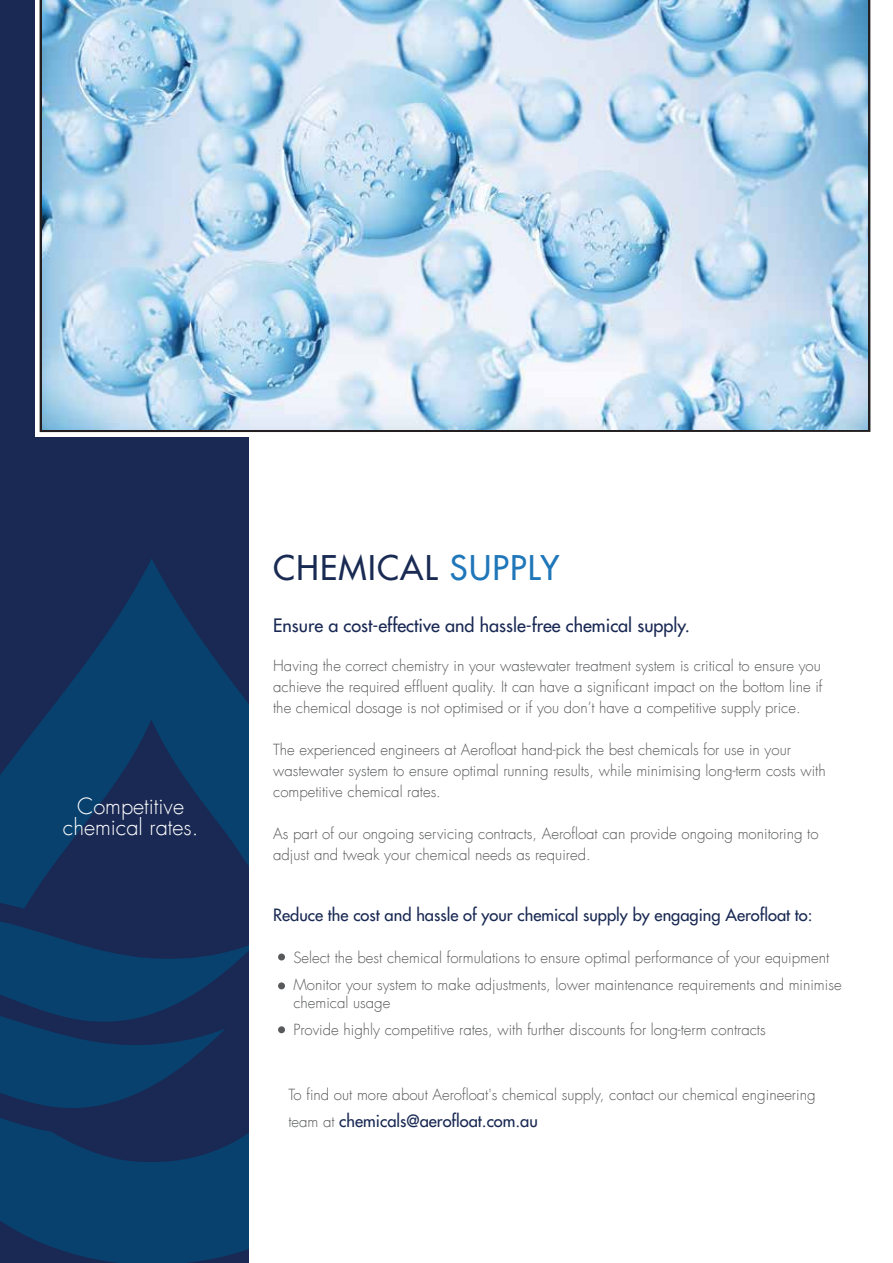
<style>
.page{position:relative;width:893px;height:1263px;background:#fff}
.page>*{position:absolute;margin:0;border:0;box-sizing:border-box;transform-origin:0 0}
.t1{font:33.15px "Futura";letter-spacing:.04em;color:#192a53}
.t2{font:300 21.75px/21.8px "Futura LT";color:#fff;text-align:center}
.t3{font:18px "Futura";color:#192953}
.t4{font:16.5px "Futura";color:#192953}
.t5{font:300 15px/21px "Futura LT";color:#58595b}
.s1{color:#1f77ba}
.s2{font-family:"Futura LT";font-weight:300;font-size:15px;color:#58595b}
</style>
<div class="page">
<div style="left:0;top:0;width:248px;height:1263px;background:#192953"></div>
<svg style="left:36px;top:0;width:857px;height:437px"></svg>
<div style="left:278px;top:953px;width:7px;height:7px;background:#58595b;border-radius:50%"></div>
<div style="left:278px;top:982px;width:7px;height:7px;background:#58595b;border-radius:50%"></div>
<div style="left:278px;top:1026px;width:7px;height:7px;background:#58595b;border-radius:50%"></div>
<svg style="left:0;top:559px;width:248px;height:306px"></svg>
<svg style="left:0;top:865px;width:248px;height:398px;fill:#08406e"></svg>
<img style="left:43px;top:0;width:824px;height:429px">
<h2 class="t2" style="left:63px;top:795px;width:137px">Competitive chemical rates.</h2>
<h1 class="t1" style="left:273px;top:547px;width:288px">CHEMICAL <span class="s1">SUPPLY</span></h1>
<p class="t3" style="left:273px;top:614px;width:418px">Ensure a cost-effective and hassle-free chemical supply.</p>
<p class="t5" style="left:273px;top:656px;width:551px;text-align:justify">Having the correct chemistry in your wastewater treatment system is critical to ensure you achieve the required effluent quality. It can have a significant impact on the bottom line if the chemical dosage is not optimised or if you don’t have a competitive supply price.</p>
<p class="t5" style="left:273px;top:740px;width:554px">The experienced engineers at Aerofloat hand-pick the best chemicals for use in your wastewater system to ensure optimal running results, while minimising long-term costs with competitive chemical rates.</p>
<p class="t5" style="left:273px;top:824px;width:547px">As part of our ongoing servicing contracts, Aerofloat can provide ongoing monitoring to adjust and tweak your chemical needs as required.</p>
<p class="t4" style="left:273px;top:905px;width:541px">Reduce the cost and hassle of your chemical supply by engaging Aerofloat to:</p>
<p class="t5" style="left:293px;top:945px;width:550px;line-height:27px">Select the best chemical formulations to ensure optimal performance of your equipment<br>Monitor your system to make adjustments, lower maintenance requirements and minimise</p>
<p class="t5" style="left:293px;top:990px;width:474px;line-height:27px">chemical usage<br>Provide highly competitive rates, with further discounts for long-term contracts</p>
<p class="t5" style="left:288px;top:1084px;width:529px">To find out more about Aerofloat's chemical supply, contact our chemical engineering</p>
<p class="t4" style="left:288px;top:1110px;width:251px"><span class="s2">team at</span> chemicals@aerofloat.com.au</p>
</div>
